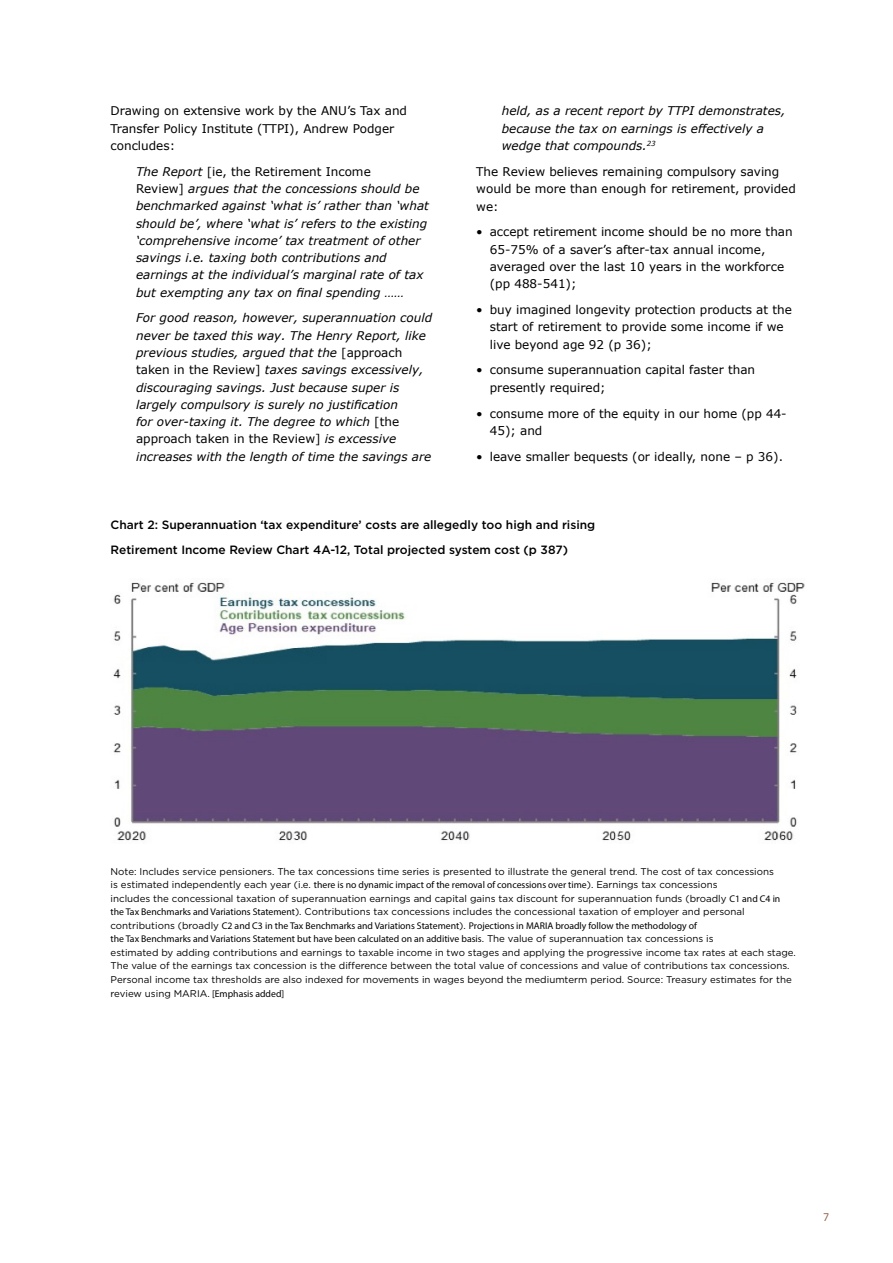
<style>
.page{position:relative;width:893px;height:1263px;background:#fff}
.page>*{position:absolute;margin:0;border:0;box-sizing:border-box;transform-origin:0 0}
.t1{font:italic 12px/17.2px "Verdana";color:#000}
.t2{font:12px/17.2px "Verdana";color:#000}
.t3{font:500 12px/25px "Gotham";color:#000}
.t4{font:10.5px "Verdana";color:#935a3f;scale:.9 1}
.t5{font:9.75px/13.5px "Gotham";color:#000}
.t6{font:9.75px/13.5px "Myriad Pro";color:#000}
.s1{font-style:normal}
.s2{font-family:"Myriad Pro"}
.s3{font-family:"Gotham"}
</style>
<div class="page">
<img style="left:113px;top:582px;width:692px;height:259px">
<p class="t2" style="left:111px;top:103px;width:298px">Drawing on extensive work by the ANU’s Tax and<br>Transfer Policy Institute (TTPI), Andrew Podger concludes:</p>
<p class="t1" style="left:136px;top:163px;width:294px">The Report <span class="s1">[ie, the Retirement Income<br>Review]</span> argues that the concessions should be benchmarked against ‘what is’ rather than ‘what should be’, where ‘what is’ refers to the existing ‘comprehensive income’ tax treatment of other savings i.e. taxing both contributions and earnings at the individual’s marginal rate of tax but exempting any tax on final spending ……</p>
<p class="t1" style="left:136px;top:310px;width:298px">For good reason, however, superannuation could never be taxed this way. The Henry Report, like previous studies, argued that the <span class="s1">[approach taken in the Review]</span> taxes savings excessively, discouraging savings. Just because super is largely compulsory is surely no justification<br>for over-taxing it. The degree to which <span class="s1">[the approach taken in the Review]</span> is excessive increases with the length of time the savings are</p>
<p class="t1" style="left:502px;top:103px;width:285px">held, as a recent report by TTPI demonstrates, because the tax on earnings is effectively a wedge that compounds.<sup>23</sup></p>
<p class="t2" style="left:476px;top:163px;width:321px">The Review believes remaining compulsory saving would be more than enough for retirement, provided we:</p>
<p class="t2" style="left:490px;top:223px;width:304px;text-indent:-14px">• accept retirement income should be no more than 65-75% of a saver’s after-tax annual income, averaged over the last 10 years in the workforce (pp 488-541);</p>
<p class="t2" style="left:490px;top:301px;width:304px;text-indent:-14px">• buy imagined longevity protection products at the start of retirement to provide some income if we live beyond age 92 (p 36);</p>
<p class="t2" style="left:490px;top:362px;width:267px;text-indent:-14px">• consume superannuation capital faster than presently required;</p>
<p class="t2" style="left:490px;top:405px;width:298px;text-indent:-14px">• consume more of the equity in our home (pp 44-<br>45); and</p>
<p class="t2" style="left:476px;top:448px;width:308px">• leave smaller bequests (or ideally, none – p 36).</p>
<p class="t3" style="left:111px;top:512px;width:486px">Chart 2: Superannuation ‘tax expenditure’ costs are allegedly too high and rising<br>Retirement Income Review Chart 4A-12, Total projected system cost (p 387)</p>
<p class="t5" style="left:111px;top:864px;width:671px">Note: Includes service pensioners. The tax concessions time series is presented to illustrate the general trend. The cost of tax concessions is estimated independently each year (i.e. <span class="s2">there is no dynamic impact of the removal of concessions over time</span>). Earnings tax concessions<br>includes the concessional taxation of superannuation earnings and capital gains tax discount for superannuation funds (broadly <span class="s2">C1 and C4 in the Tax Benchmarks and Variations Statement</span>). Contributions tax concessions includes the concessional taxation of employer and personal</p>
<p class="t6" style="left:111px;top:919px;width:605px"><span class="s3">contributions (broadly</span> C2 and C3 in the Tax Benchmarks and Variations Statement<span class="s3">).</span> Projections in MARIA broadly follow the methodology of<br>the Tax Benchmarks and Variations Statement but have been calculated on an additive basis<span class="s3">. The value of superannuation tax concessions is</span></p>
<p class="t5" style="left:111px;top:945px;width:687px">estimated by adding contributions and earnings to taxable income in two stages and applying the progressive income tax rates at each stage.<br>The value of the earnings tax concession is the difference between the total value of concessions and value of contributions tax concessions.<br>Personal income tax thresholds are also indexed for movements in wages beyond the mediumterm period. Source: Treasury estimates for the review using MARIA. <span class="s2">[Emphasis added]</span></p>
<p class="t4" style="left:823px;top:1210px;width:8px">7</p>
</div>
